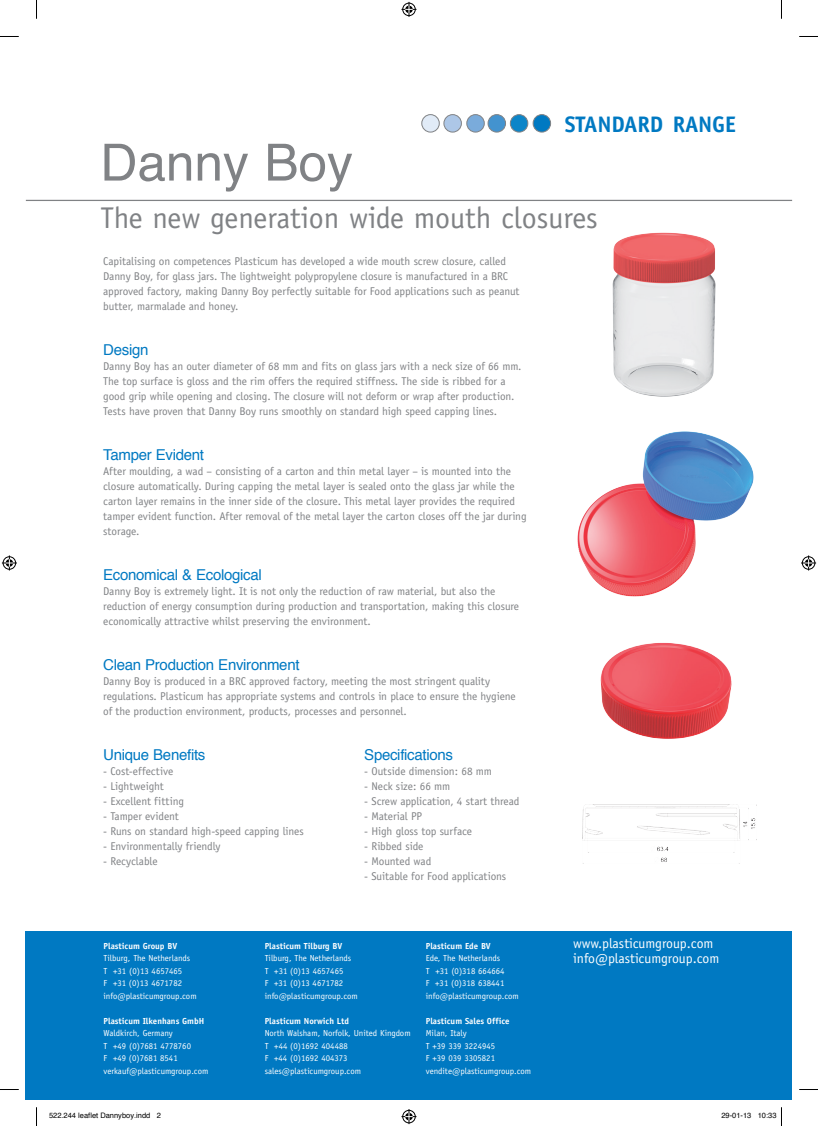
<style>
.page{position:relative;width:818px;height:1126px;background:#fff}
.page>*{position:absolute;margin:0;border:0;box-sizing:border-box;transform-origin:0 0}
.t1{font:51.25px "Helvetica";color:#808285}
.t2{font:30px "Officina Sans";color:#808285}
.t3{font:700 22.5px "Officina Sans";letter-spacing:-.005em;color:#0079c2}
.t4{font:15px "Helvetica";letter-spacing:-.02em;color:#0079c2}
.t5{font:13.75px/15px "Officina Sans";color:#fff}
.t6{font:11.25px/15px "Officina Sans";letter-spacing:-.01em;color:#808285}
.t7{font:8.75px/12.5px "Officina Sans";color:#fff}
.t8{font:700 8.75px "Officina Sans";color:#fff}
.t9{font:7.5px "Helvetica";color:#000}
</style>
<div class="page">
<hr style="left:26px;top:200px;width:765px;height:1px;background:#808285">
<div style="left:421px;top:115px;width:18px;height:17px;background:#e1ebf7;border-radius:50%"></div>
<div style="left:421px;top:114px;width:18px;height:18px;border:1px solid #808285;border-radius:50%"></div>
<div style="left:443px;top:115px;width:18px;height:17px;background:#adc7e7;border-radius:50%"></div>
<div style="left:443px;top:114px;width:18px;height:18px;border:1px solid #808285;border-radius:50%"></div>
<div style="left:466px;top:115px;width:18px;height:17px;background:#7aabdb;border-radius:50%"></div>
<div style="left:466px;top:114px;width:18px;height:18px;border:1px solid #808285;border-radius:50%"></div>
<div style="left:487px;top:115px;width:18px;height:17px;background:#4393cf;border-radius:50%"></div>
<div style="left:487px;top:114px;width:18px;height:18px;border:1px solid #808285;border-radius:50%"></div>
<div style="left:510px;top:115px;width:17px;height:17px;background:#0c85c8;border-radius:50%"></div>
<div style="left:510px;top:114px;width:17px;height:18px;border:1px solid #808285;border-radius:50%"></div>
<div style="left:532px;top:115px;width:18px;height:17px;background:#0079c2;border-radius:50%"></div>
<div style="left:532px;top:114px;width:18px;height:18px;border:1px solid #808285;border-radius:50%"></div>
<div style="left:26px;top:931px;width:765px;height:168px;background:#0079c2"></div>
<img style="left:577px;top:431px;width:177px;height:156px">
<img style="left:600px;top:587px;width:132px;height:152px">
<img style="left:582px;top:804px;width:175px;height:60px">
<img style="left:612px;top:232px;width:104px;height:165px">
<svg style="left:0;top:36px;width:19px;height:1px"></svg>
<svg style="left:799px;top:36px;width:18px;height:1px"></svg>
<svg style="left:0;top:1089px;width:19px;height:1px"></svg>
<svg style="left:799px;top:1089px;width:18px;height:1px"></svg>
<svg style="left:36px;top:0;width:1px;height:19px"></svg>
<svg style="left:36px;top:1107px;width:1px;height:18px"></svg>
<svg style="left:401px;top:2px;width:15px;height:15px"></svg>
<svg style="left:401px;top:1109px;width:15px;height:14px"></svg>
<svg style="left:2px;top:555px;width:15px;height:15px"></svg>
<svg style="left:801px;top:555px;width:14px;height:15px"></svg>
<h3 class="t3" style="left:564px;top:110px;width:172px">STANDARD RANGE</h3>
<h1 class="t1" style="left:100px;top:123px;width:254px">Danny Boy</h1>
<h2 class="t2" style="left:100px;top:200px;width:498px">The new generation wide mouth closures</h2>
<p class="t6" style="left:103px;top:253px;width:417px">Capitalising on competences Plasticum has developed a wide mouth screw closure, called Danny Boy, for glass jars. The lightweight polypropylene closure is manufactured in a BRC approved factory, making Danny Boy perfectly suitable for Food applications such as peanut butter, marmalade and honey.</p>
<h3 class="t4" style="left:103px;top:338px;width:47px">Design</h3>
<p class="t6" style="left:103px;top:358px;width:419px">Danny Boy has an outer diameter of 68 mm and fits on glass jars with a neck size of 66 mm.<br>The top surface is gloss and the rim offers the required stiffness. The side is ribbed for a good grip while opening and closing. The closure will not deform or wrap after production.<br>Tests have proven that Danny Boy runs smoothly on standard high speed capping lines.</p>
<h3 class="t4" style="left:103px;top:443px;width:102px">Tamper Evident</h3>
<p class="t6" style="left:103px;top:463px;width:424px">After moulding, a wad – consisting of a carton and thin metal layer – is mounted into the closure automatically. During capping the metal layer is sealed onto the glass jar while the carton layer remains in the inner side of the closure. This metal layer provides the required tamper evident function. After removal of the metal layer the carton closes off the jar during storage.</p>
<h3 class="t4" style="left:103px;top:563px;width:160px">Economical &amp; Ecological</h3>
<p class="t6" style="left:103px;top:583px;width:417px">Danny Boy is extremely light. It is not only the reduction of raw material, but also the reduction of energy consumption during production and transportation, making this closure economically attractive whilst preserving the environment.</p>
<h3 class="t4" style="left:103px;top:653px;width:198px">Clean Production Environment</h3>
<p class="t6" style="left:103px;top:673px;width:414px">Danny Boy is produced in a BRC approved factory, meeting the most stringent quality regulations. Plasticum has appropriate systems and controls in place to ensure the hygiene of the production environment, products, processes and personnel.</p>
<h3 class="t4" style="left:103px;top:743px;width:104px">Unique Benefits</h3>
<p class="t6" style="left:103px;top:763px;width:71px">- Cost-effective</p>
<p class="t6" style="left:103px;top:778px;width:62px">- Lightweight</p>
<p class="t6" style="left:103px;top:793px;width:82px">- Excellent fitting</p>
<p class="t6" style="left:103px;top:808px;width:77px">- Tamper evident</p>
<p class="t6" style="left:103px;top:823px;width:202px">- Runs on standard high-speed capping lines</p>
<p class="t6" style="left:103px;top:838px;width:119px">- Environmentally friendly</p>
<p class="t6" style="left:103px;top:853px;width:56px">- Recyclable</p>
<h3 class="t4" style="left:364px;top:743px;width:90px">Specifications</h3>
<p class="t6" style="left:364px;top:763px;width:129px">- Outside dimension: 68 mm</p>
<p class="t6" style="left:364px;top:778px;width:87px">- Neck size: 66 mm</p>
<p class="t6" style="left:364px;top:793px;width:156px">- Screw application, 4 start thread</p>
<p class="t6" style="left:364px;top:808px;width:59px">- Material PP</p>
<p class="t6" style="left:364px;top:823px;width:109px">- High gloss top surface</p>
<p class="t6" style="left:364px;top:838px;width:61px">- Ribbed side</p>
<p class="t6" style="left:364px;top:853px;width:69px">- Mounted wad</p>
<p class="t6" style="left:364px;top:868px;width:143px">- Suitable for Food applications</p>
<p class="t8" style="left:103px;top:940px;width:75px">Plasticum Group BV</p>
<p class="t7" style="left:103px;top:951px;width:95px">Tilburg, The Netherlands<br>T +31 (0)13 4657465<br>F +31 (0)13 4671782 info@plasticumgroup.com</p>
<p class="t8" style="left:103px;top:1015px;width:102px">Plasticum Ilkenhans GmbH</p>
<p class="t7" style="left:103px;top:1026px;width:106px">Waldkirch, Germany<br>T +49 (0)7681 4778760<br>F +49 (0)7681 8541 verkauf@plasticumgroup.com</p>
<p class="t8" style="left:264px;top:940px;width:79px">Plasticum Tilburg BV</p>
<p class="t7" style="left:264px;top:951px;width:95px">Tilburg, The Netherlands<br>T +31 (0)13 4657465<br>F +31 (0)13 4671782 info@plasticumgroup.com</p>
<p class="t8" style="left:264px;top:1015px;width:86px">Plasticum Norwich Ltd</p>
<p class="t7" style="left:264px;top:1026px;width:147px">North Walsham, Norfolk, United Kingdom<br>T +44 (0)1692 404488<br>F +44 (0)1692 404373 sales@plasticumgroup.com</p>
<p class="t8" style="left:425px;top:940px;width:66px">Plasticum Ede BV</p>
<p class="t7" style="left:425px;top:951px;width:95px">Ede, The Netherlands<br>T +31 (0)318 664664<br>F +31 (0)318 638441 info@plasticumgroup.com</p>
<p class="t8" style="left:425px;top:1015px;width:85px">Plasticum Sales Office</p>
<p class="t7" style="left:425px;top:1026px;width:107px">Milan, Italy<br>T +39 339 3224945<br>F +39 039 3305821 vendite@plasticumgroup.com</p>
<p class="t5" style="left:572px;top:936px;width:148px">www.plasticumgroup.com info@plasticumgroup.com</p>
<p class="t9" style="left:49px;top:1109px;width:113px">522.244 leaflet Dannyboy.indd 2</p>
<p class="t9" style="left:721px;top:1109px;width:57px">29-01-13 10:33</p>
</div>
